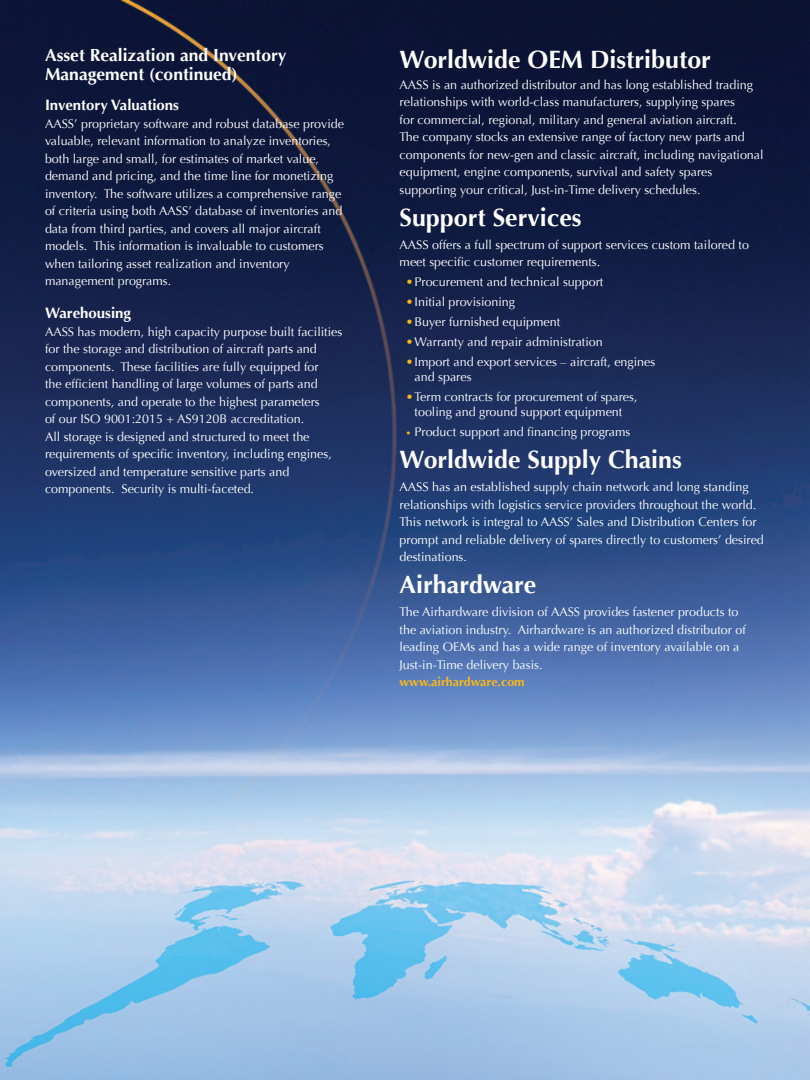
<style>
.page{position:relative;width:810px;height:1080px;background:#fff}
.page>*{position:absolute;margin:0;border:0;box-sizing:border-box;transform-origin:0 0}
.t1{font:700 25px "Optima";color:#fff}
.t2{font:700 17.5px/18.8px "Optima";color:#fff}
.t3{font:700 15px "Optima";color:#fff}
.t4{font:12.5px/17.5px "Optima";color:#fff}
.t5{font:700 12.5px "Optima";color:#fcb814}
.s1{color:#fcb814}
.s2{font-size:8.75px;color:#fcb814}
</style>
<div class="page">
<img style="left:0;top:0;width:810px;height:1080px">
<h2 class="t2" style="left:45px;top:46px;width:243px">Asset Realization and Inventory<br>Management (continued)</h2>
<p class="t3" style="left:45px;top:96px;width:136px">Inventory Valuations</p>
<p class="t4" style="left:45px;top:115px;width:301px">AASS’ proprietary software and robust database provide valuable, relevant information to analyze inventories, both large and small, for estimates of market value, demand and pricing, and the time line for monetizing inventory. The software utilizes a comprehensive range of criteria using both AASS’ database of inventories and data from third parties, and covers all major aircraft models. This information is invaluable to customers when tailoring asset realization and inventory management programs.</p>
<p class="t3" style="left:45px;top:304px;width:88px">Warehousing</p>
<p class="t4" style="left:45px;top:323px;width:299px">AASS has modern, high capacity purpose built facilities for the storage and distribution of aircraft parts and components. These facilities are fully equipped for<br>the efficient handling of large volumes of parts and components, and operate to the highest parameters<br>of our ISO 9001:2015 + AS9120B accreditation.<br>All storage is designed and structured to meet the requirements of specific inventory, including engines, oversized and temperature sensitive parts and components. Security is multi-faceted.</p>
<h1 class="t1" style="left:400px;top:45px;width:313px">Worldwide OEM Distributor</h1>
<p class="t4" style="left:400px;top:76px;width:366px">AASS is an authorized distributor and has long established trading relationships with world-class manufacturers, supplying spares<br>for commercial, regional, military and general aviation aircraft.<br>The company stocks an extensive range of factory new parts and components for new-gen and classic aircraft, including navigational equipment, engine components, survival and safety spares supporting your critical, Just-in-Time delivery schedules.</p>
<h1 class="t1" style="left:400px;top:202px;width:184px">Support Services</h1>
<p class="t4" style="left:400px;top:236px;width:351px">AASS offers a full spectrum of support services custom tailored to meet specific customer requirements.</p>
<p class="t4" style="left:406px;top:273px;width:199px"><span class="s1">•</span>Procurement and technical support</p>
<p class="t4" style="left:406px;top:293px;width:111px"><span class="s1">•</span>Initial provisioning</p>
<p class="t4" style="left:406px;top:313px;width:156px"><span class="s1">•</span>Buyer furnished equipment</p>
<p class="t4" style="left:406px;top:333px;width:198px"><span class="s1">•</span>Warranty and repair administration</p>
<p class="t4" style="left:415px;top:355px;width:242px;line-height:15px;text-indent:-9px"><span class="s1">•</span>Import and export services – aircraft, engines and spares</p>
<p class="t4" style="left:406px;top:390px;width:233px;line-height:15px;text-align:center"><span class="s1">•</span>Term contracts for procurement of spares, tooling and ground support equipment</p>
<p class="t4" style="left:406px;top:423px;width:226px"><span class="s2">•</span> Product support and financing programs</p>
<h1 class="t1" style="left:400px;top:445px;width:284px">Worldwide Supply Chains</h1>
<p class="t4" style="left:400px;top:478px;width:366px">AASS has an established supply chain network and long standing relationships with logistics service providers throughout the world.<br>This network is integral to AASS’ Sales and Distribution Centers for prompt and reliable delivery of spares directly to customers’ desired destinations.</p>
<h1 class="t1" style="left:400px;top:570px;width:138px">Airhardware</h1>
<p class="t4" style="left:400px;top:603px;width:348px">The Airhardware division of AASS provides fastener products to the aviation industry. Airhardware is an authorized distributor of leading OEMs and has a wide range of inventory available on a Just-in-Time delivery basis.</p>
<p class="t5" style="left:400px;top:675px;width:127px">www.airhardware.com</p>
</div>
